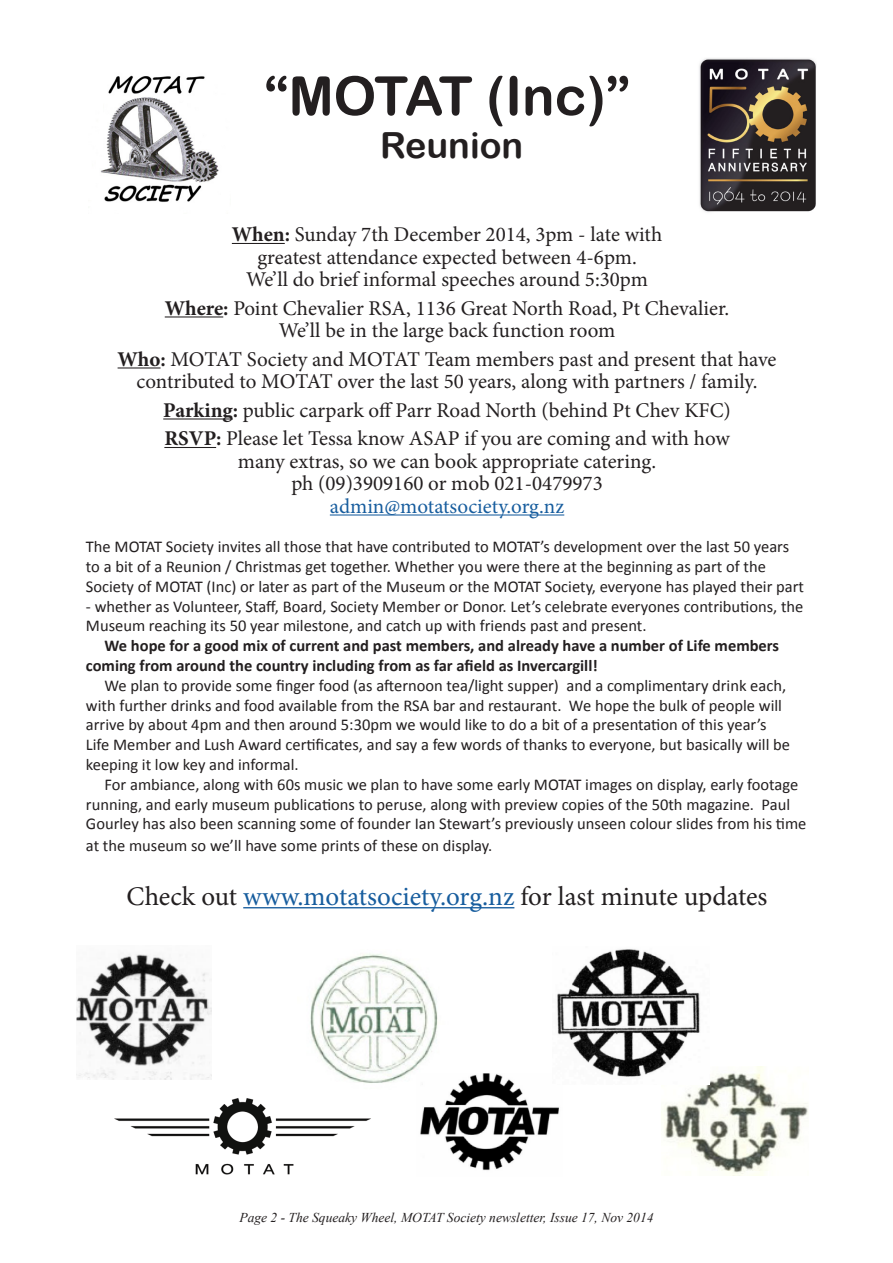
<style>
.page{position:relative;width:893px;height:1263px;background:#fff}
.page>*{position:absolute;margin:0;border:0;box-sizing:border-box;transform-origin:0 0}
.t1{font:54px "Arial Rounded MT Bold";letter-spacing:-.02em;color:#231f20}
.t2{font:36px "Arial Rounded MT Bold";color:#231f20}
.t3{font:27px "Minion Pro";color:#231f20}
.t4{font:21px/22.5px "Minion Pro";color:#231f20;text-align:center}
.newsletter_Basic_10p{font:16.5px/19.8px "Calibri";color:#231f20}
.newsletter_Basic_10p-2{font:700 16.5px/19.8px "Calibri";color:#231f20}
.t5{font:italic 13.5px "Times New Roman";color:#231f20}
.s1{font-weight:700}
.s2{color:#175d9e}
</style>
<div class="page">
<img style="left:77px;top:954px;width:135px;height:125px">
<img style="left:100px;top:75px;width:119px;height:127px">
<img style="left:310px;top:954px;width:128px;height:129px">
<img style="left:416px;top:1073px;width:143px;height:98px">
<img style="left:699px;top:58px;width:118px;height:154px">
<img style="left:662px;top:1067px;width:146px;height:108px">
<img style="left:114px;top:1098px;width:257px;height:77px">
<img style="left:553px;top:949px;width:157px;height:135px">
<hr style="left:232px;top:243px;width:53px;height:1px;background:#231f20">
<hr style="left:165px;top:316px;width:58px;height:1px;background:#231f20">
<hr style="left:118px;top:367px;width:43px;height:1px;background:#231f20">
<hr style="left:163px;top:418px;width:70px;height:1px;background:#231f20">
<hr style="left:164px;top:447px;width:52px;height:1px;background:#231f20">
<hr style="left:330px;top:514px;width:234px;height:1px;background:#175d9e">
<hr style="left:243px;top:907px;width:271px;height:1px;background:#175d9e">
<p class="t1" style="left:264px;top:64px;width:368px">“MOTAT (Inc)”</p>
<p class="t2" style="left:380px;top:124px;width:145px">Reunion</p>
<p class="t4" style="left:232px;top:223px;width:432px"><span class="s1">When:</span> Sunday 7th December 2014, 3pm - late with greatest attendance expected between 4-6pm.<br>We’ll do brief informal speeches around 5:30pm</p>
<p class="t4" style="left:165px;top:297px;width:566px"><span class="s1">Where:</span> Point Chevalier RSA, 1136 Great North Road, Pt Chevalier.<br>We’ll be in the large back function room</p>
<p class="t4" style="left:118px;top:348px;width:660px"><span class="s1">Who:</span> MOTAT Society and MOTAT Team members past and present that have contributed to MOTAT over the last 50 years, along with partners / family.</p>
<p class="t4" style="left:163px;top:399px;width:569px"><span class="s1">Parking:</span> public carpark off Parr Road North (behind Pt Chev KFC)</p>
<p class="t4" style="left:164px;top:427px;width:567px"><span class="s1">RSVP:</span> Please let Tessa know ASAP if you are coming and with how many extras, so we can book appropriate catering.<br>ph (09)3909160 or mob 021-0479973<br><span class="s2">admin@motatsociety.org.nz</span></p>
<p class="newsletter_Basic_10p" style="left:86px;top:537px;width:720px">The MOTAT Society invites all those that have contributed to MOTAT’s development over the last 50 years to a bit of a Reunion / Christmas get together. Whether you were there at the beginning as part of the<br>Society of MOTAT (Inc) or later as part of the Museum or the MOTAT Society, everyone has played their part</p>
<p class="newsletter_Basic_10p" style="left:86px;top:596px;width:719px">- whether as Volunteer, Staff, Board, Society Member or Donor. Let’s celebrate everyones contributions, the<br>Museum reaching its 50 year milestone, and catch up with friends past and present.</p>
<p class="newsletter_Basic_10p-2" style="left:86px;top:636px;width:695px;text-indent:19px">We hope for a good mix of current and past members, and already have a number of Life members coming from around the country including from as far afield as Invercargill!</p>
<p class="newsletter_Basic_10p" style="left:86px;top:675px;width:706px;text-indent:19px">We plan to provide some finger food (as afternoon tea/light supper) and a complimentary drink each, with further drinks and food available from the RSA bar and restaurant. We hope the bulk of people will arrive by about 4pm and then around 5:30pm we would like to do a bit of a presentation of this year’s Life Member and Lush Award certificates, and say a few words of thanks to everyone, but basically will be keeping it low key and informal.</p>
<p class="newsletter_Basic_10p" style="left:86px;top:774px;width:722px;text-indent:19px">For ambiance, along with 60s music we plan to have some early MOTAT images on display, early footage running, and early museum publications to peruse, along with preview copies of the 50th magazine. Paul<br>Gourley has also been scanning some of founder Ian Stewart’s previously unseen colour slides from his time</p>
<p class="newsletter_Basic_10p" style="left:86px;top:836px;width:408px">at the museum so we’ll have some prints of these on display.</p>
<p class="t3" style="left:127px;top:878px;width:642px">Check out <span class="s2">www.motatsociety.org.nz</span> for last minute updates</p>
<p class="t5" style="left:239px;top:1208px;width:416px">Page 2 - The Squeaky Wheel, MOTAT Society newsletter, Issue 17, Nov 2014</p>
</div>
